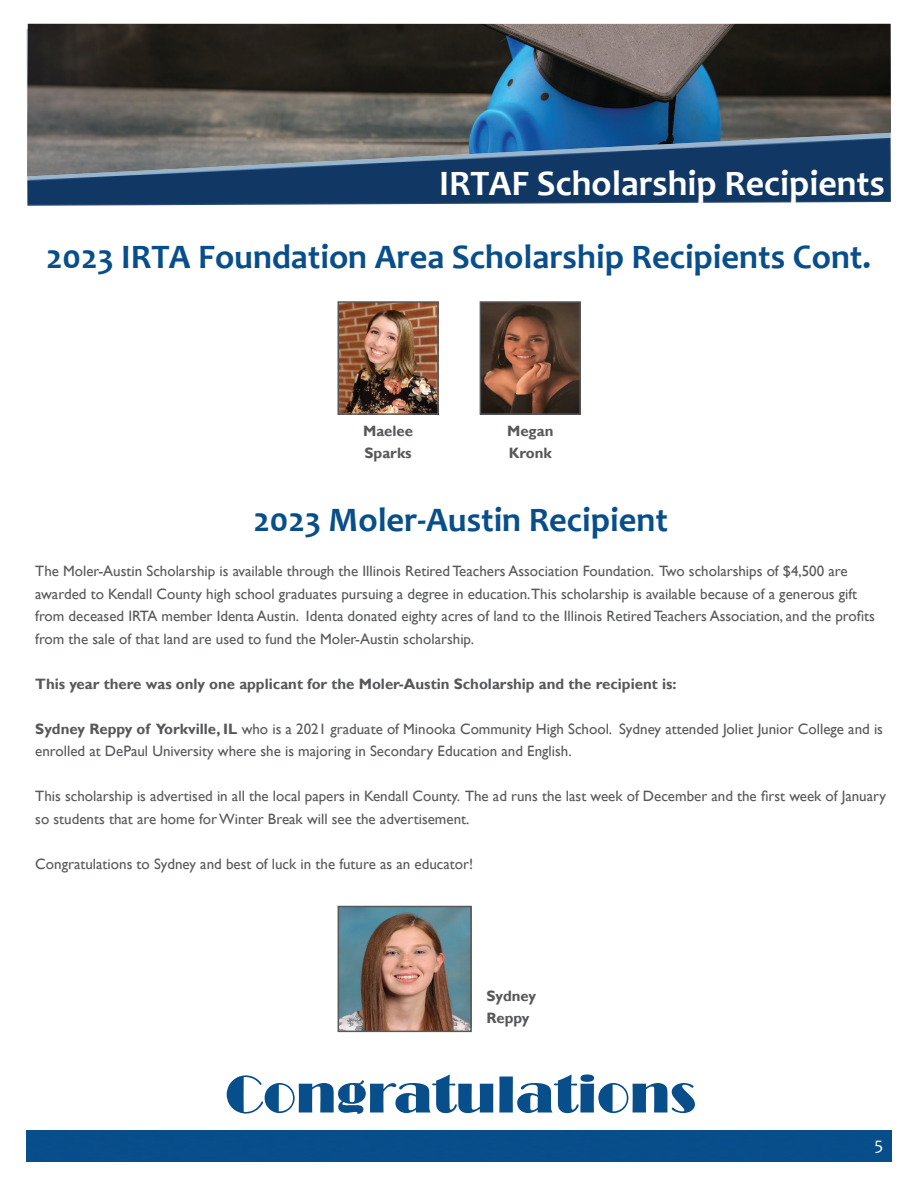
<style>
.page{position:relative;width:918px;height:1188px;background:#fff}
.page>*{position:absolute;margin:0;border:0;box-sizing:border-box;transform-origin:0 0}
.Paragraph_Style_1{font:54px "Broadway";color:#084e8b}
.t1{font:700 36px "Candara";color:#fff}
.Paragraph_Style_1-2{font:700 34.5px "Candara";color:#084e8b}
.t2{font:18px "Candara";color:#fff}
.Paragraph_Style_1-3{font:15px/22.5px "Gill Sans";color:#57585a}
.Paragraph_Style_1-4{font:700 15px/22.5px "Gill Sans";color:#57585a}
.s1{font-weight:700}
</style>
<div class="page">
<div style="left:27px;top:1131px;width:864px;height:30px;background:#084e8b"></div>
<img style="left:27px;top:176px;width:864px;height:30px">
<img style="left:27px;top:24px;width:864px;height:152px">
<img style="left:340px;top:304px;width:96px;height:108px">
<div style="left:337px;top:301px;width:102px;height:114px;border:2px solid #57585a"></div>
<img style="left:483px;top:304px;width:95px;height:108px">
<div style="left:480px;top:301px;width:101px;height:114px;border:2px solid #57585a"></div>
<img style="left:341px;top:909px;width:128px;height:120px">
<div style="left:338px;top:906px;width:134px;height:126px;border:2px solid #57585a"></div>
<p class="t1" style="left:439px;top:160px;width:447px">IRTAF Scholarship Recipients</p>
<p class="Paragraph_Style_1-2" style="left:46px;top:235px;width:827px">2023 IRTA Foundation Area Scholarship Recipients Cont.</p>
<p class="Paragraph_Style_1-4" style="left:363px;top:420px;width:52px">Maelee<br>Sparks</p>
<p class="Paragraph_Style_1-4" style="left:507px;top:420px;width:48px">Megan<br>Kronk</p>
<p class="Paragraph_Style_1-2" style="left:253px;top:498px;width:416px">2023 Moler-Austin Recipient</p>
<p class="Paragraph_Style_1-3" style="left:35px;top:560px;width:841px">The Moler-Austin Scholarship is available through the Illinois Retired Teachers Association Foundation. Two scholarships of $4,500 are awarded to Kendall County high school graduates pursuing a degree in education.This scholarship is available because of a generous gift from deceased IRTA member Identa Austin. Identa donated eighty acres of land to the Illinois Retired Teachers Association, and the profits from the sale of that land are used to fund the Moler-Austin scholarship.</p>
<p class="Paragraph_Style_1-4" style="left:35px;top:673px;width:643px">This year there was only one applicant for the Moler-Austin Scholarship and the recipient is:</p>
<p class="Paragraph_Style_1-3" style="left:35px;top:718px;width:849px"><span class="s1">Sydney Reppy of Yorkville, IL</span> who is a 2021 graduate of Minooka Community High School. Sydney attended Joliet Junior College and is enrolled at DePaul University where she is majoring in Secondary Education and English.</p>
<p class="Paragraph_Style_1-3" style="left:35px;top:785px;width:852px">This scholarship is advertised in all the local papers in Kendall County. The ad runs the last week of December and the first week of January so students that are home for Winter Break will see the advertisement.</p>
<p class="Paragraph_Style_1-3" style="left:35px;top:853px;width:439px">Congratulations to Sydney and best of luck in the future as an educator!</p>
<p class="Paragraph_Style_1-4" style="left:486px;top:985px;width:51px">Sydney<br>Reppy</p>
<p class="Paragraph_Style_1" style="left:225px;top:1063px;width:472px">Congratulations</p>
<p class="t2" style="left:874px;top:1133px;width:10px">5</p>
</div>
